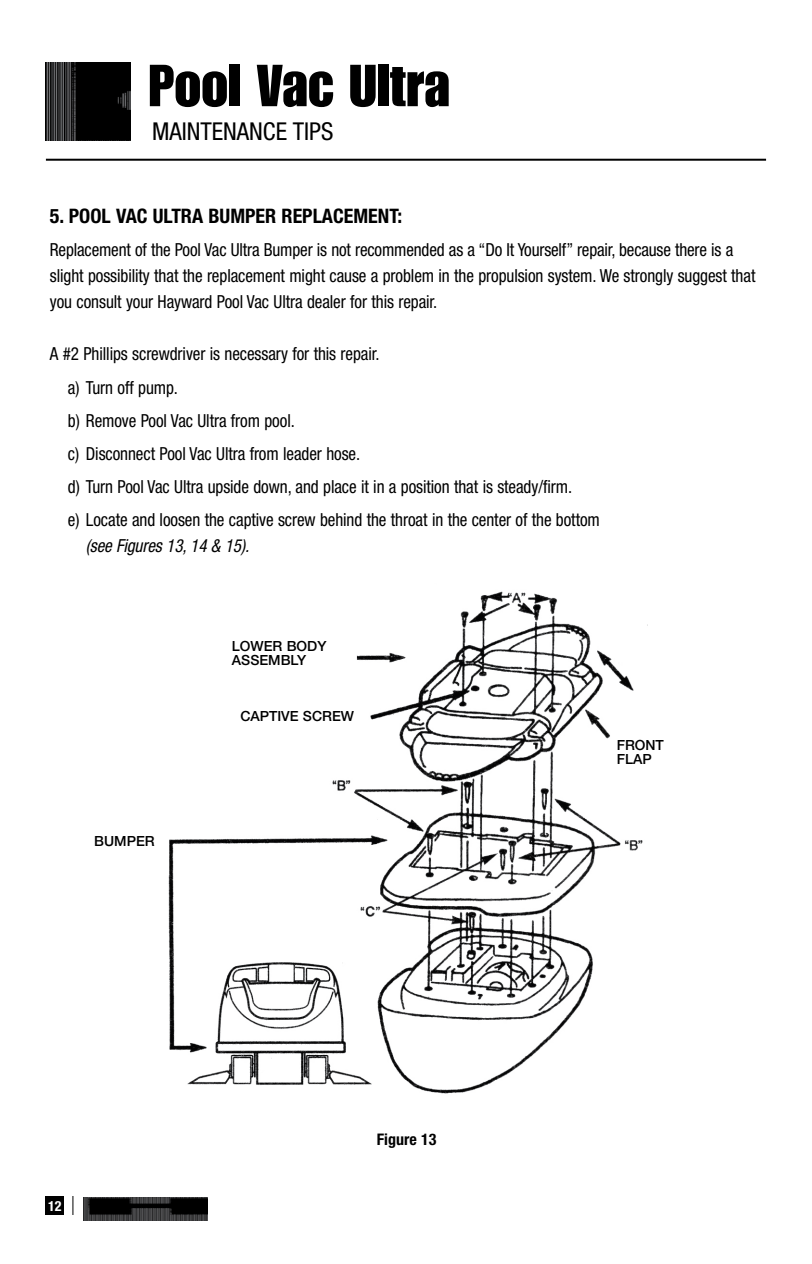
<style>
.page{position:relative;width:812px;height:1264px;background:#fff}
.page>*{position:absolute;margin:0;border:0;box-sizing:border-box;transform-origin:0 0}
.t1{font:58px "Impact";color:#000}
.t2{font:condensed 24.6px "Helvetica Neue";color:#000}
.t3{font:700 condensed 20px "Helvetica Neue";color:#000}
.t4{font:condensed 18px/33.2px "Helvetica Neue";letter-spacing:-.005em;color:#000;scale:.95 1}
.t5{font:italic condensed 18px "Helvetica Neue";color:#000;scale:.95 1}
.t6{font:700 condensed 16px "Helvetica Neue";color:#000}
.t7{font:500 14px/14px "Helvetica Neue";color:#000}
.t8{font:700 condensed 14px "Helvetica Neue";color:#fff}
</style>
<div class="page">
<img style="left:46px;top:63px;width:85px;height:78px">
<hr style="left:46px;top:159px;width:720px;height:2px;background:#000">
<img style="left:84px;top:1197px;width:124px;height:24px">
<svg style="left:72px;top:1196px;width:1px;height:19px"></svg>
<div style="left:46px;top:1197px;width:18px;height:18px;background:#000"></div>
<img style="left:168px;top:591px;width:475px;height:503px">
<h1 class="t1" style="left:149px;top:52px;width:303px">Pool Vac Ultra</h1>
<h2 class="t2" style="left:152px;top:117px;width:183px">MAINTENANCE TIPS</h2>
<p class="t3" style="left:50px;top:204px;width:354px">5. POOL VAC ULTRA BUMPER REPLACEMENT:</p>
<p class="t4" style="left:50px;top:237px;width:744px;line-height:26px">Replacement of the Pool Vac Ultra Bumper is not recommended as a “Do It Yourself” repair, because there is a slight possibility that the replacement might cause a problem in the propulsion system. We strongly suggest that you consult your Hayward Pool Vac Ultra dealer for this repair.</p>
<p class="t4" style="left:68px;top:337px;width:561px;text-indent:-18px">A #2 Phillips screwdriver is necessary for this repair.<br>a) Turn off pump.<br>b) Remove Pool Vac Ultra from pool.<br>c) Disconnect Pool Vac Ultra from leader hose.<br>d) Turn Pool Vac Ultra upside down, and place it in a position that is steady/firm.<br>e) Locate and loosen the captive screw behind the throat in the center of the bottom</p>
<p class="t5" style="left:86px;top:535px;width:174px">(see Figures 13, 14 &amp; 15).</p>
<p class="t7" style="left:232px;top:638px;width:96px">LOWER BODY<br>ASSEMBLY</p>
<p class="t7" style="left:94px;top:833px;width:62px">BUMPER</p>
<p class="t7" style="left:240px;top:709px;width:115px">CAPTIVE SCREW</p>
<p class="t8" style="left:48px;top:1197px;width:15px">12</p>
<p class="t6" style="left:377px;top:1130px;width:61px">Figure 13</p>
<p class="t7" style="left:617px;top:737px;width:49px">FRONT<br>FLAP</p>
</div>
